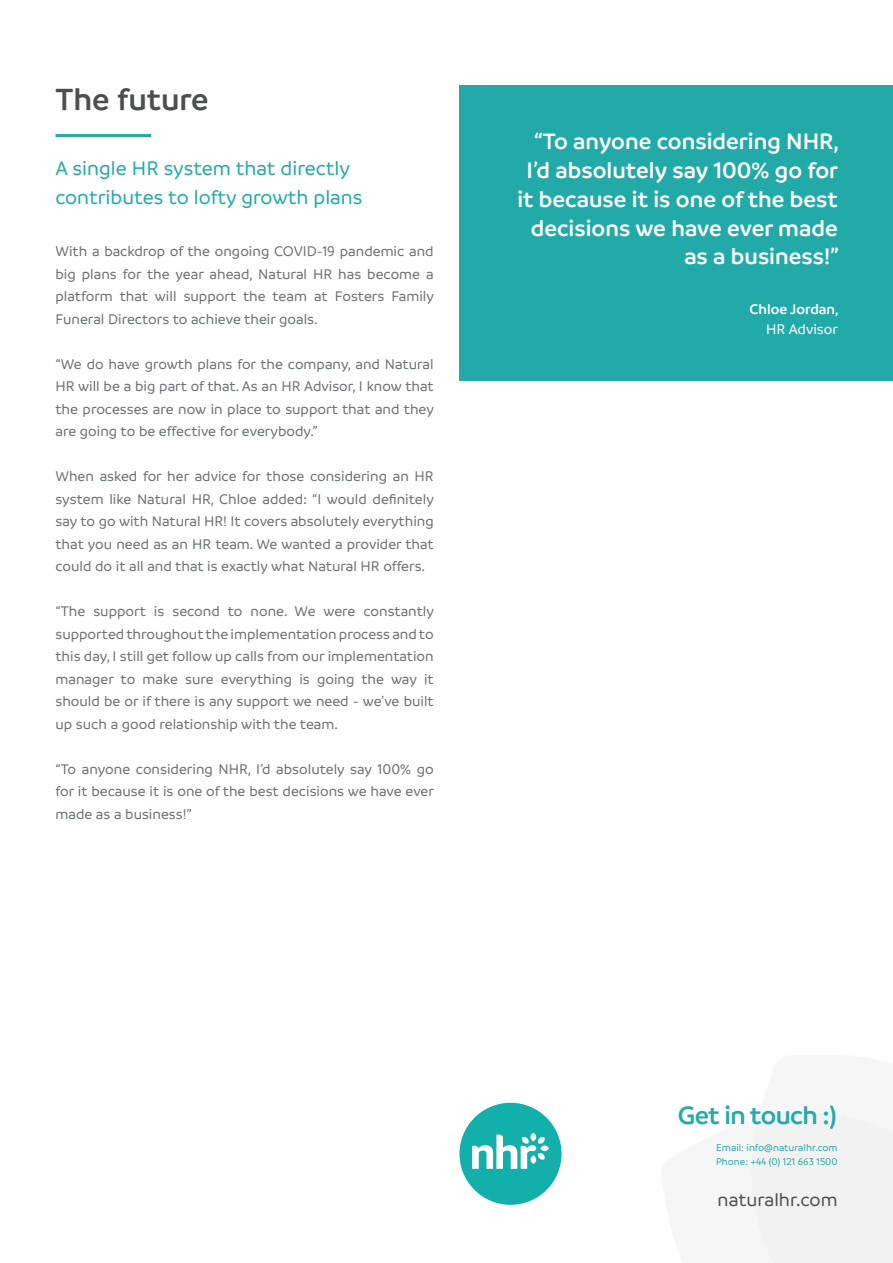
<style>
.page{position:relative;width:893px;height:1263px;background:#fff}
.page>*{position:absolute;margin:0;border:0;box-sizing:border-box;transform-origin:0 0}
.t1{font:600 33px "Branding";color:#4c4f50}
.Title_02{font:600 27px "Branding";letter-spacing:-.025em;color:#27aaa9}
.Title_03{font:600 24px/28.8px "Branding";color:#fff;text-align:right}
.Introduction{font:500 21px/28.5px "Branding";color:#22aaa9}
.Introduction-2{font:500 19.5px "Branding";color:#4f5252}
.Body{font:500 15px/22.5px "Branding";color:#6c7172;text-align:justify}
.Body-2{font:600 15px "Branding";color:#fff}
.Body-3{font:500 15px "Branding";color:#fff}
.Body-4{font:500 10.5px "Branding";color:#26aba9}
</style>
<div class="page">
<div style="left:459px;top:85px;width:434px;height:296px;background:#22aaa9"></div>
<div style="left:751px;top:1112px;width:142px;height:151px;background:#f2f2f2"></div>
<div style="left:459px;top:1103px;width:102px;height:102px;background:#13afab;border-radius:50%"></div>
<svg style="left:472px;top:1133px;width:77px;height:36px"></svg>
<hr style="left:56px;top:134px;width:95px;height:3px;background:#22aaa9">
<p class="t1" style="left:56px;top:82px;width:155px">The future</p>
<p class="Introduction" style="left:55px;top:154px;width:309px">A single HR system that directly contributes to lofty growth plans</p>
<p class="Body" style="left:56px;top:240px;width:380px">With a backdrop of the ongoing COVID-19 pandemic and big plans for the year ahead, Natural HR has become a platform that will support the team at Fosters Family Funeral Directors to achieve their goals.</p>
<p class="Body" style="left:56px;top:352px;width:380px">“We do have growth plans for the company, and Natural HR will be a big part of that. As an HR Advisor, I know that the processes are now in place to support that and they are going to be effective for everybody.”</p>
<p class="Body" style="left:56px;top:465px;width:380px">When asked for her advice for those considering an HR system like Natural HR, Chloe added: “I would definitely say to go with Natural HR! It covers absolutely everything that you need as an HR team. We wanted a provider that could do it all and that is exactly what Natural HR offers.</p>
<p class="Body" style="left:56px;top:600px;width:380px">“The support is second to none. We were constantly supported throughout the implementation process and to this day, I still get follow up calls from our implementation manager to make sure everything is going the way it should be or if there is any support we need - we’ve built up such a good relationship with the team.</p>
<p class="Body" style="left:56px;top:757px;width:380px">“To anyone considering NHR, I’d absolutely say 100% go for it because it is one of the best decisions we have ever made as a business!”</p>
<p class="Title_03" style="left:517px;top:127px;width:323px">“To anyone considering NHR,<br>I’d absolutely say 100% go for it because it is one of the best decisions we have ever made as a business!”</p>
<p class="Body-2" style="left:749px;top:301px;width:90px">Chloe Jordan,</p>
<p class="Body-3" style="left:766px;top:321px;width:73px">HR Advisor</p>
<p class="Title_02" style="left:678px;top:1100px;width:160px">Get in touch :)</p>
<p class="Body-4" style="left:716px;top:1142px;width:123px">Email: info@naturalhr.com</p>
<p class="Body-4" style="left:716px;top:1156px;width:123px">Phone: +44 (0) 121 663 1500</p>
<p class="Introduction-2" style="left:718px;top:1189px;width:122px">naturalhr.com</p>
</div>
